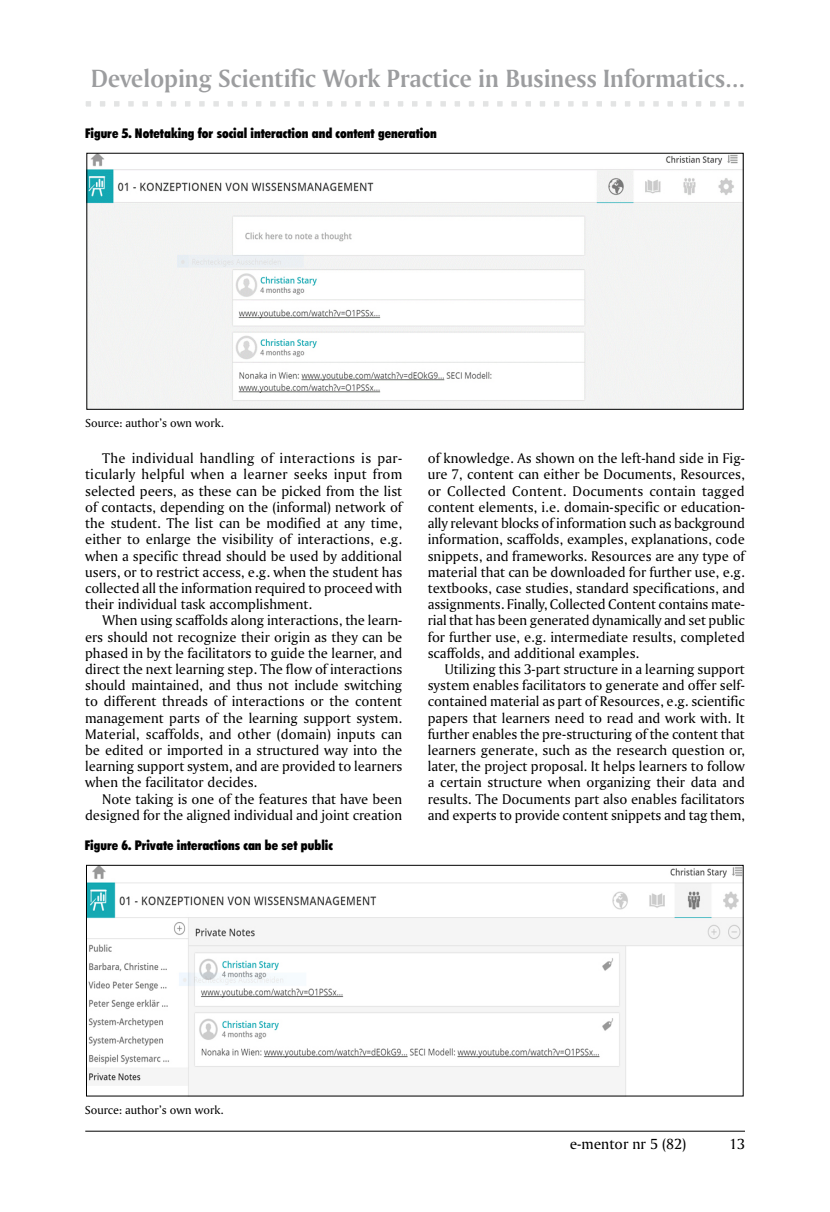
<style>
.page{position:relative;width:830px;height:1212px;background:#fff}
.page>*{position:absolute;margin:0;border:0;box-sizing:border-box;transform-origin:0 0}
.t1{font:700 24px "Amerigo PL";color:#9c9d9f}
.t2{font:14.25px "Amerigo PL";color:#000}
.t3{font:13.5px/16.2px "Amerigo PL";color:#000;text-align:justify}
.t4{font:12.75px "Futura X Blk Cn PL";color:#000}
.t5{font:11.25px "Amerigo PL";color:#000}
</style>
<div class="page">
<div style="left:581px;top:100px;width:7px;height:7px;background:#e3e4e4"></div>
<div style="left:580px;top:100px;width:9px;height:8px;border:2px solid #fff"></div>
<div style="left:567px;top:100px;width:7px;height:7px;background:#e3e4e4"></div>
<div style="left:566px;top:100px;width:8px;height:8px;border:2px solid #fff"></div>
<div style="left:553px;top:100px;width:7px;height:7px;background:#e3e4e4"></div>
<div style="left:552px;top:100px;width:8px;height:8px;border:2px solid #fff"></div>
<div style="left:538px;top:100px;width:7px;height:7px;background:#e3e4e4"></div>
<div style="left:538px;top:100px;width:8px;height:8px;border:2px solid #fff"></div>
<div style="left:524px;top:100px;width:7px;height:7px;background:#e3e4e4"></div>
<div style="left:524px;top:100px;width:8px;height:8px;border:2px solid #fff"></div>
<div style="left:510px;top:100px;width:7px;height:7px;background:#e3e4e4"></div>
<div style="left:509px;top:100px;width:9px;height:8px;border:2px solid #fff"></div>
<div style="left:496px;top:100px;width:7px;height:7px;background:#e3e4e4"></div>
<div style="left:495px;top:100px;width:9px;height:8px;border:2px solid #fff"></div>
<div style="left:482px;top:100px;width:7px;height:7px;background:#e3e4e4"></div>
<div style="left:481px;top:100px;width:8px;height:8px;border:2px solid #fff"></div>
<div style="left:468px;top:100px;width:7px;height:7px;background:#e3e4e4"></div>
<div style="left:467px;top:100px;width:8px;height:8px;border:2px solid #fff"></div>
<div style="left:453px;top:100px;width:7px;height:7px;background:#e3e4e4"></div>
<div style="left:453px;top:100px;width:8px;height:8px;border:2px solid #fff"></div>
<div style="left:439px;top:100px;width:7px;height:7px;background:#e3e4e4"></div>
<div style="left:438px;top:100px;width:9px;height:8px;border:2px solid #fff"></div>
<div style="left:425px;top:100px;width:7px;height:7px;background:#e3e4e4"></div>
<div style="left:424px;top:100px;width:9px;height:8px;border:2px solid #fff"></div>
<div style="left:411px;top:100px;width:7px;height:7px;background:#e3e4e4"></div>
<div style="left:410px;top:100px;width:9px;height:8px;border:2px solid #fff"></div>
<div style="left:397px;top:100px;width:7px;height:7px;background:#e3e4e4"></div>
<div style="left:396px;top:100px;width:8px;height:8px;border:2px solid #fff"></div>
<div style="left:382px;top:100px;width:7px;height:7px;background:#e3e4e4"></div>
<div style="left:382px;top:100px;width:8px;height:8px;border:2px solid #fff"></div>
<div style="left:368px;top:100px;width:7px;height:7px;background:#e3e4e4"></div>
<div style="left:368px;top:100px;width:8px;height:8px;border:2px solid #fff"></div>
<div style="left:354px;top:100px;width:7px;height:7px;background:#e3e4e4"></div>
<div style="left:353px;top:100px;width:9px;height:8px;border:2px solid #fff"></div>
<div style="left:340px;top:100px;width:7px;height:7px;background:#e3e4e4"></div>
<div style="left:339px;top:100px;width:9px;height:8px;border:2px solid #fff"></div>
<div style="left:326px;top:100px;width:7px;height:7px;background:#e3e4e4"></div>
<div style="left:325px;top:100px;width:9px;height:8px;border:2px solid #fff"></div>
<div style="left:312px;top:100px;width:7px;height:7px;background:#e3e4e4"></div>
<div style="left:311px;top:100px;width:8px;height:8px;border:2px solid #fff"></div>
<div style="left:297px;top:100px;width:7px;height:7px;background:#e3e4e4"></div>
<div style="left:297px;top:100px;width:8px;height:8px;border:2px solid #fff"></div>
<div style="left:283px;top:100px;width:7px;height:7px;background:#e3e4e4"></div>
<div style="left:283px;top:100px;width:8px;height:8px;border:2px solid #fff"></div>
<div style="left:269px;top:100px;width:7px;height:7px;background:#e3e4e4"></div>
<div style="left:268px;top:100px;width:9px;height:8px;border:2px solid #fff"></div>
<div style="left:255px;top:100px;width:7px;height:7px;background:#e3e4e4"></div>
<div style="left:254px;top:100px;width:9px;height:8px;border:2px solid #fff"></div>
<div style="left:241px;top:100px;width:7px;height:7px;background:#e3e4e4"></div>
<div style="left:240px;top:100px;width:8px;height:8px;border:2px solid #fff"></div>
<div style="left:227px;top:100px;width:7px;height:7px;background:#e3e4e4"></div>
<div style="left:226px;top:100px;width:8px;height:8px;border:2px solid #fff"></div>
<div style="left:212px;top:100px;width:7px;height:7px;background:#e3e4e4"></div>
<div style="left:212px;top:100px;width:8px;height:8px;border:2px solid #fff"></div>
<div style="left:198px;top:100px;width:7px;height:7px;background:#e3e4e4"></div>
<div style="left:197px;top:100px;width:9px;height:8px;border:2px solid #fff"></div>
<div style="left:184px;top:100px;width:7px;height:7px;background:#e3e4e4"></div>
<div style="left:183px;top:100px;width:9px;height:8px;border:2px solid #fff"></div>
<div style="left:170px;top:100px;width:7px;height:7px;background:#e3e4e4"></div>
<div style="left:169px;top:100px;width:9px;height:8px;border:2px solid #fff"></div>
<div style="left:156px;top:100px;width:7px;height:7px;background:#e3e4e4"></div>
<div style="left:155px;top:100px;width:8px;height:8px;border:2px solid #fff"></div>
<div style="left:142px;top:100px;width:6px;height:7px;background:#e3e4e4"></div>
<div style="left:141px;top:100px;width:8px;height:8px;border:2px solid #fff"></div>
<div style="left:127px;top:100px;width:7px;height:7px;background:#e3e4e4"></div>
<div style="left:127px;top:100px;width:8px;height:8px;border:2px solid #fff"></div>
<div style="left:113px;top:100px;width:7px;height:7px;background:#e3e4e4"></div>
<div style="left:112px;top:100px;width:9px;height:8px;border:2px solid #fff"></div>
<div style="left:99px;top:100px;width:7px;height:7px;background:#e3e4e4"></div>
<div style="left:98px;top:100px;width:9px;height:8px;border:2px solid #fff"></div>
<div style="left:85px;top:100px;width:7px;height:7px;background:#e3e4e4"></div>
<div style="left:84px;top:100px;width:9px;height:8px;border:2px solid #fff"></div>
<div style="left:737px;top:100px;width:7px;height:7px;background:#e3e4e4"></div>
<div style="left:736px;top:100px;width:9px;height:8px;border:2px solid #fff"></div>
<div style="left:723px;top:100px;width:7px;height:7px;background:#e3e4e4"></div>
<div style="left:722px;top:100px;width:8px;height:8px;border:2px solid #fff"></div>
<div style="left:709px;top:100px;width:7px;height:7px;background:#e3e4e4"></div>
<div style="left:708px;top:100px;width:8px;height:8px;border:2px solid #fff"></div>
<div style="left:694px;top:100px;width:7px;height:7px;background:#e3e4e4"></div>
<div style="left:694px;top:100px;width:8px;height:8px;border:2px solid #fff"></div>
<div style="left:680px;top:100px;width:7px;height:7px;background:#e3e4e4"></div>
<div style="left:679px;top:100px;width:9px;height:8px;border:2px solid #fff"></div>
<div style="left:666px;top:100px;width:7px;height:7px;background:#e3e4e4"></div>
<div style="left:665px;top:100px;width:9px;height:8px;border:2px solid #fff"></div>
<div style="left:652px;top:100px;width:7px;height:7px;background:#e3e4e4"></div>
<div style="left:651px;top:100px;width:9px;height:8px;border:2px solid #fff"></div>
<div style="left:638px;top:100px;width:7px;height:7px;background:#e3e4e4"></div>
<div style="left:637px;top:100px;width:8px;height:8px;border:2px solid #fff"></div>
<div style="left:623px;top:100px;width:7px;height:7px;background:#e3e4e4"></div>
<div style="left:623px;top:100px;width:8px;height:8px;border:2px solid #fff"></div>
<div style="left:609px;top:100px;width:7px;height:7px;background:#e3e4e4"></div>
<div style="left:609px;top:100px;width:8px;height:8px;border:2px solid #fff"></div>
<div style="left:595px;top:100px;width:7px;height:7px;background:#e3e4e4"></div>
<div style="left:594px;top:100px;width:9px;height:8px;border:2px solid #fff"></div>
<hr style="left:85px;top:1131px;width:659px;height:1px;background:#000">
<img style="left:88px;top:155px;width:653px;height:253px">
<div style="left:86px;top:153px;width:657px;height:257px;border:1px solid #000"></div>
<img style="left:88px;top:867px;width:653px;height:227px">
<div style="left:86px;top:865px;width:657px;height:231px;border:1px solid #000"></div>
<h1 class="t1" style="left:91px;top:67px;width:654px">Developing Scientific Work Practice in Business Informatics...</h1>
<p class="t4" style="left:85px;top:127px;width:353px">Figure 5. Notetaking for social interaction and content generation</p>
<p class="t5" style="left:85px;top:418px;width:140px">Source: author’s own work.</p>
<p class="t3" style="left:85px;top:451px;width:318px;text-indent:17px">The individual handling of interactions is par&shy;ticularly helpful when a learner seeks input from selected peers, as these can be picked from the list of contacts, depending on the (informal) network of the student. The list can be modified at any time, either to enlarge the visibility of interactions, e.g. when a specific thread should be used by additional users, or to restrict access, e.g. when the student has collected all the information required to proceed with their individual task accomplishment.</p>
<p class="t3" style="left:85px;top:613px;width:318px;text-indent:17px">When using scaffolds along interactions, the learn&shy;ers should not recognize their origin as they can be phased in by the facilitators to guide the learner, and direct the next learning step. The flow of interactions should maintained, and thus not include switching to different threads of interactions or the content management parts of the learning support system.<br>Material, scaffolds, and other (domain) inputs can be edited or imported in a structured way into the learning support system, and are provided to learners when the facilitator decides.</p>
<p class="t3" style="left:85px;top:791px;width:318px;text-align:right">Note taking is one of the features that have been designed for the aligned individual and joint creation</p>
<p class="t4" style="left:85px;top:839px;width:249px">Figure 6. Private interactions can be set public</p>
<p class="t3" style="left:427px;top:451px;width:318px">of knowledge. As shown on the left-hand side in Fig&shy;ure 7, content can either be Documents, Resources, or Collected Content. Documents contain tagged content elements, i.e. domain-specific or education&shy;ally relevant blocks of information such as background information, scaffolds, examples, explanations, code snippets, and frameworks. Resources are any type of material that can be downloaded for further use, e.g. textbooks, case studies, standard specifications, and assignments. Finally, Collected Content contains mate&shy;rial that has been generated dynamically and set public for further use, e.g. intermediate results, completed scaffolds, and additional examples.</p>
<p class="t3" style="left:427px;top:662px;width:318px;text-indent:17px">Utilizing this 3-part structure in a learning support system enables facilitators to generate and offer self&shy;contained material as part of Resources, e.g. scientific papers that learners need to read and work with. It further enables the pre-structuring of the content that learners generate, such as the research question or, later, the project proposal. It helps learners to follow a certain structure when organizing their data and results. The Documents part also enables facilitators and experts to provide content snippets and tag them,</p>
<p class="t5" style="left:85px;top:1104px;width:140px">Source: author’s own work.</p>
<p class="t2" style="left:569px;top:1137px;width:118px">e-mentor nr 5 (82)</p>
<p class="t2" style="left:728px;top:1137px;width:17px">13</p>
</div>
